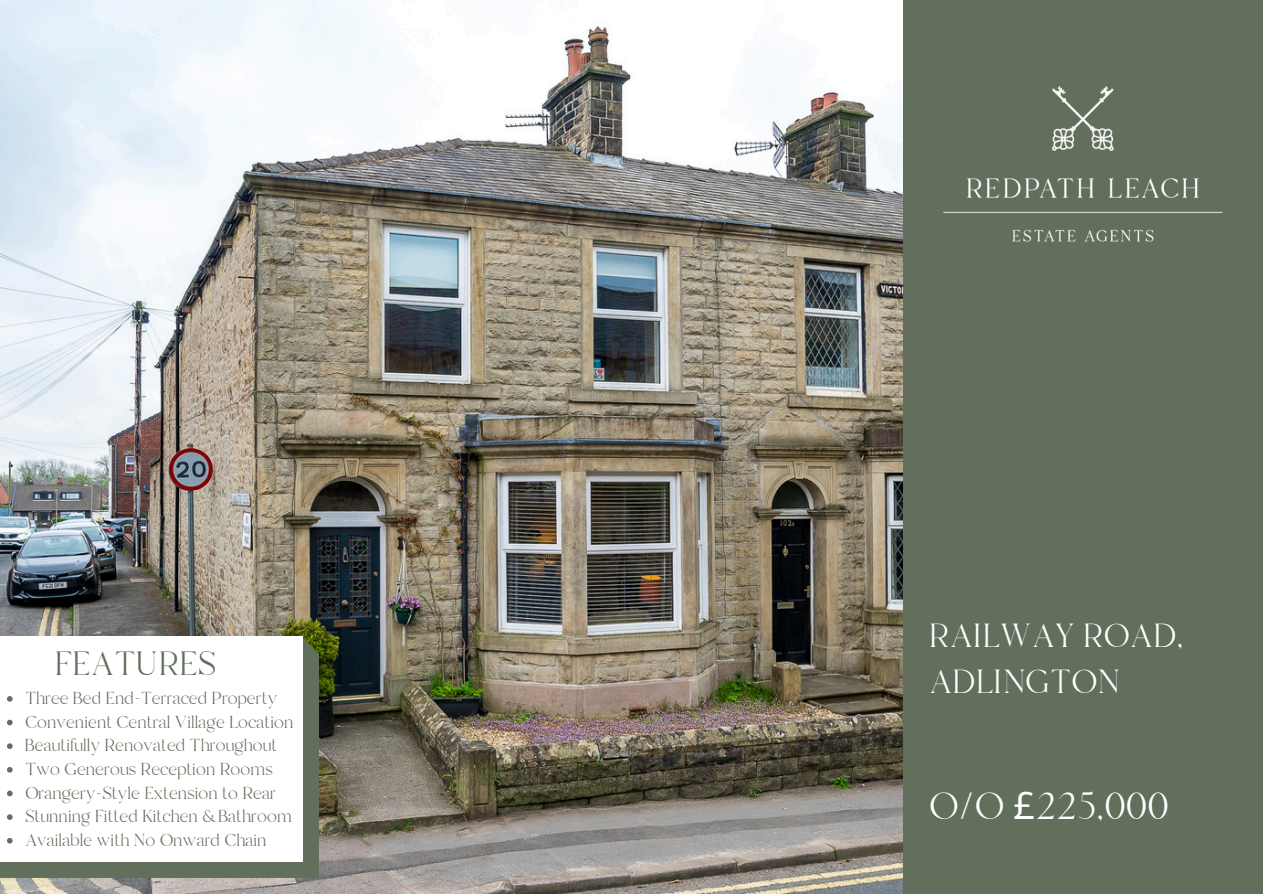
<style>
.page{position:relative;width:1263px;height:894px;background:#fff}
.page>*{position:absolute;margin:0;border:0;box-sizing:border-box;transform-origin:0 0}
.t1{font:37.8px "Branch";color:#fff}
.t2{font:33.45px "Branch";color:#616f5c}
.t3{font:33.3px/46.2px "Branch";color:#fff}
.t4{font:17.25px "Branch";color:#616f5c}
.s1{font-family:"Noto Sans"}
</style>
<div class="page">
<img style="left:0;top:0;width:903px;height:893px">
<div style="left:903px;top:0;width:360px;height:893px;background:#616f5c"></div>
<img style="left:780px;top:0;width:443px;height:360px">
<svg style="left:0;top:636px;width:319px;height:241px"></svg>
<p class="t2" style="left:55px;top:641px;width:163px">FEATURES</p>
<p class="t4" style="left:25px;top:686px;width:254px">Three Bed End-Terraced Property</p>
<p class="t4" style="left:25px;top:710px;width:270px">Convenient Central Village Location</p>
<p class="t4" style="left:25px;top:733px;width:254px">Beautifully Renovated Throughout</p>
<p class="t4" style="left:25px;top:757px;width:249px">Two Generous Reception Rooms</p>
<p class="t4" style="left:25px;top:781px;width:252px">Orangery-Style Extension to Rear</p>
<p class="t4" style="left:25px;top:804px;width:269px">Stunning Fitted Kitchen &amp; Bathroom</p>
<p class="t4" style="left:25px;top:828px;width:243px">Available with No Onward Chain</p>
<h1 class="t3" style="left:929px;top:612px;width:256px">RAILWAY ROAD,<br>ADLINGTON</h1>
<h2 class="t1" style="left:929px;top:781px;width:242px">O/O <span class="s1">£</span>225,000</h2>
</div>
